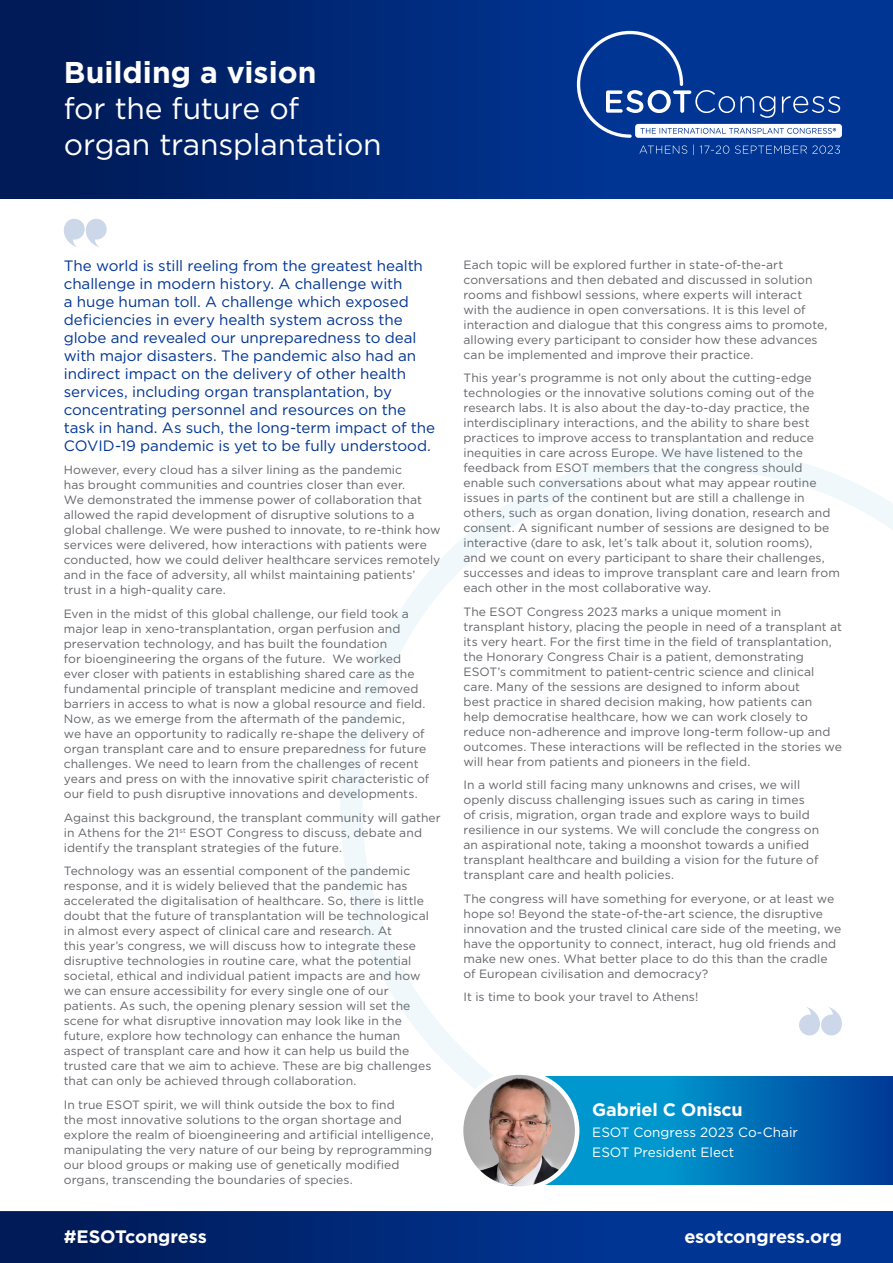
<style>
.page{position:relative;width:893px;height:1263px;background:#fff}
.page>*{position:absolute;margin:0;border:0;box-sizing:border-box;transform-origin:0 0}
.t1{font:30px/36px "Gotham";letter-spacing:-.01em;color:#fff}
.t2{font:700 18px "Gotham";letter-spacing:-.01em;color:#fff}
.t3{font:15px/18px "Gotham";letter-spacing:-.005em;color:#003594}
.t4{font:13.5px "Gotham";color:#fff}
.t5{font:12px/15px "Gotham";letter-spacing:.005em;color:#636569}
.s1{font-weight:700}
</style>
<div class="page">
<div style="left:625px;top:0;width:268px;height:199px;background:#003594"></div>
<div style="left:625px;top:1212px;width:268px;height:51px;background:#003594"></div>
<div style="left:0;top:0;width:625px;height:199px;background:linear-gradient(to right,#001851,#003595)"></div>
<div style="left:0;top:1212px;width:625px;height:51px;background:linear-gradient(to right,#001851,#003595)"></div>
<svg style="left:340px;top:448px;width:553px;height:641px"></svg>
<svg style="left:63px;top:219px;width:44px;height:28px"></svg>
<svg style="left:799px;top:1007px;width:44px;height:28px"></svg>
<svg style="left:577px;top:31px;width:265px;height:107px;background:#2a56a5"></svg>
<svg style="left:640px;top:145px;width:47px;height:9px"></svg>
<svg style="left:700px;top:145px;width:29px;height:9px"></svg>
<svg style="left:735px;top:145px;width:105px;height:9px"></svg>
<svg style="left:541px;top:1076px;width:352px;height:109px;background:#0175b9"></svg>
<img style="left:461px;top:1072px;width:116px;height:117px;border-radius:58px">
<div style="left:459px;top:1070px;width:120px;height:121px;border:4px solid #fff;border-radius:50%"></div>
<p class="t1" style="left:64px;top:54px;width:319px"><span class="s1">Building a vision<br></span>for the future of organ transplantation</p>
<p class="t3" style="left:64px;top:256px;width:373px">The world is still reeling from the greatest health challenge in modern history. A challenge with<br>a huge human toll. A challenge which exposed deficiencies in every health system across the globe and revealed our unpreparedness to deal with major disasters. The pandemic also had an indirect impact on the delivery of other health services, including organ transplantation, by concentrating personnel and resources on the task in hand. As such, the long-term impact of the COVID-19 pandemic is yet to be fully understood.</p>
<p class="t5" style="left:64px;top:462px;width:378px">However, every cloud has a silver lining as the pandemic<br>has brought communities and countries closer than ever.<br>We demonstrated the immense power of collaboration that allowed the rapid development of disruptive solutions to a global challenge. We were pushed to innovate, to re-think how services were delivered, how interactions with patients were conducted, how we could deliver healthcare services remotely and in the face of adversity, all whilst maintaining patients’ trust in a high-quality care.</p>
<p class="t5" style="left:64px;top:606px;width:367px">Even in the midst of this global challenge, our field took a major leap in xeno-transplantation, organ perfusion and preservation technology, and has built the foundation<br>for bioengineering the organs of the future. We worked ever closer with patients in establishing shared care as the fundamental principle of transplant medicine and removed barriers in access to what is now a global resource and field.<br>Now, as we emerge from the aftermath of the pandemic,<br>we have an opportunity to radically re-shape the delivery of organ transplant care and to ensure preparedness for future challenges. We need to learn from the challenges of recent years and press on with the innovative spirit characteristic of our field to push disruptive innovations and developments.</p>
<p class="t5" style="left:64px;top:809px;width:379px">Against this background, the transplant community will gather in Athens for the 21<sup>st</sup> ESOT Congress to discuss, debate and identify the transplant strategies of the future.</p>
<p class="t5" style="left:64px;top:863px;width:369px">Technology was an essential component of the pandemic response, and it is widely believed that the pandemic has accelerated the digitalisation of healthcare. So, there is little doubt that the future of transplantation will be technological in almost every aspect of clinical care and research. At<br>this year’s congress, we will discuss how to integrate these disruptive technologies in routine care, what the potential societal, ethical and individual patient impacts are and how we can ensure accessibility for every single one of our patients. As such, the opening plenary session will set the scene for what disruptive innovation may look like in the future, explore how technology can enhance the human aspect of transplant care and how it can help us build the trusted care that we aim to achieve. These are big challenges that can only be achieved through collaboration.</p>
<p class="t5" style="left:64px;top:1096px;width:371px">In true ESOT spirit, we will think outside the box to find<br>the most innovative solutions to the organ shortage and explore the realm of bioengineering and artificial intelligence, manipulating the very nature of our being by reprogramming our blood groups or making use of genetically modified organs, transcending the boundaries of species.</p>
<p class="t5" style="left:463px;top:257px;width:365px">Each topic will be explored further in state-of-the-art conversations and then debated and discussed in solution rooms and fishbowl sessions, where experts will interact with the audience in open conversations. It is this level of interaction and dialogue that this congress aims to promote, allowing every participant to consider how these advances can be implemented and improve their practice.</p>
<p class="t5" style="left:463px;top:370px;width:378px">This year’s programme is not only about the cutting-edge technologies or the innovative solutions coming out of the research labs. It is also about the day-to-day practice, the interdisciplinary interactions, and the ability to share best practices to improve access to transplantation and reduce inequities in care across Europe. We have listened to the feedback from ESOT members that the congress should enable such conversations about what may appear routine issues in parts of the continent but are still a challenge in others, such as organ donation, living donation, research and consent. A significant number of sessions are designed to be interactive (dare to ask, let’s talk about it, solution rooms),<br>and we count on every participant to share their challenges, successes and ideas to improve transplant care and learn from each other in the most collaborative way.</p>
<p class="t5" style="left:463px;top:604px;width:380px">The ESOT Congress 2023 marks a unique moment in transplant history, placing the people in need of a transplant at its very heart. For the first time in the field of transplantation, the Honorary Congress Chair is a patient, demonstrating ESOT’s commitment to patient-centric science and clinical care. Many of the sessions are designed to inform about<br>best practice in shared decision making, how patients can<br>help democratise healthcare, how we can work closely to reduce non-adherence and improve long-term follow-up and outcomes. These interactions will be reflected in the stories we will hear from patients and pioneers in the field.</p>
<p class="t5" style="left:463px;top:777px;width:357px">In a world still facing many unknowns and crises, we will openly discuss challenging issues such as caring in times of crisis, migration, organ trade and explore ways to build resilience in our systems. We will conclude the congress on an aspirational note, taking a moonshot towards a unified transplant healthcare and building a vision for the future of transplant care and health policies.</p>
<p class="t5" style="left:463px;top:891px;width:379px">The congress will have something for everyone, or at least we hope so! Beyond the state-of-the-art science, the disruptive innovation and the trusted clinical care side of the meeting, we have the opportunity to connect, interact, hug old friends and make new ones. What better place to do this than the cradle of European civilisation and democracy?</p>
<p class="t5" style="left:463px;top:989px;width:236px">It is time to book your travel to Athens!</p>
<p class="t2" style="left:592px;top:1098px;width:152px">Gabriel C Oniscu</p>
<p class="t4" style="left:592px;top:1123px;width:207px">ESOT Congress 2023 Co-Chair</p>
<p class="t4" style="left:592px;top:1144px;width:144px">ESOT President Elect</p>
<p class="t2" style="left:64px;top:1225px;width:145px">#ESOTcongress</p>
<p class="t2" style="left:684px;top:1225px;width:159px">esotcongress.org</p>
</div>
